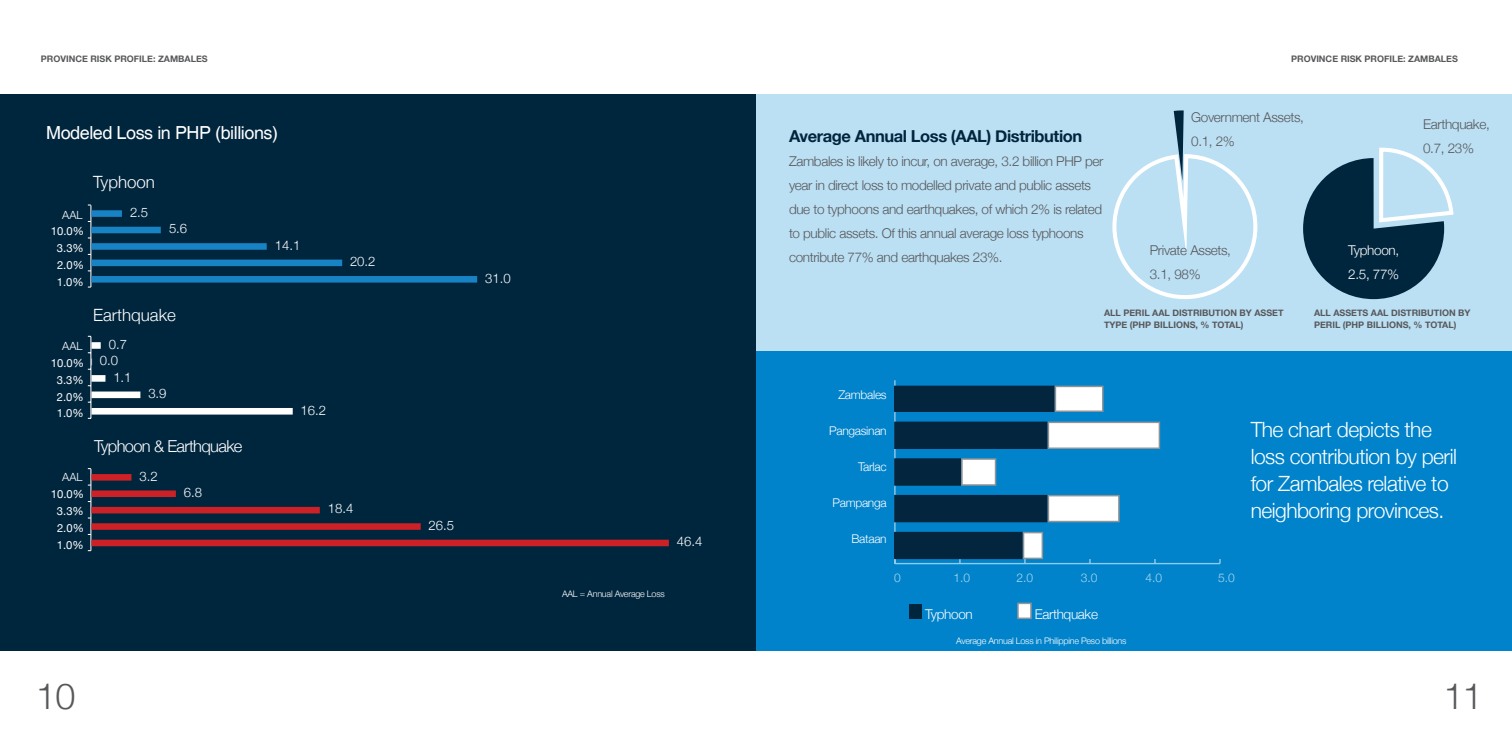
<style>
.page{position:relative;width:1512px;height:756px;background:#fff}
.page>*{position:absolute;margin:0;border:0;box-sizing:border-box;transform-origin:0 0}
.t1{font:300 36px "Helvetica Neue";color:#57585a}
.t2{font:300 21px/27px "Helvetica Neue";letter-spacing:-.025em;color:#fff}
.t3{font:18px "Helvetica";letter-spacing:-.025em;color:#fff}
.t4{font:300 16.95px "Helvetica Neue";color:#fff}
.t5{font:700 16.5px "Helvetica Neue";letter-spacing:-.025em;color:#00263e}
.t6{font:300 16.5px "Helvetica Neue";letter-spacing:-.04em;color:#fff}
.t7{font:300 13.5px/24px "Helvetica Neue";letter-spacing:-.025em;color:#57585a}
.t8{font:300 13.5px/24px "Helvetica Neue";letter-spacing:-.025em;color:#fff}
.t9{font:300 13.2px "Helvetica Neue";color:#fff}
.t10{font:300 12px "Helvetica Neue";letter-spacing:-.025em;color:#fff}
.t11{font:300 12px "Helvetica Neue";color:#add8f0}
.t12{font:11.25px/17px "Helvetica Neue";color:#fff}
.t13{font:300 11.25px "Helvetica Neue";color:#fff}
.t14{font:700 9px/12px "Helvetica Neue";color:#57585a}
.t15{font:300 9px "Helvetica Neue";letter-spacing:-.025em;color:#fff}
</style>
<div class="page">
<div style="left:616px;top:94px;width:896px;height:537px;background:#bbdff3"></div>
<div style="left:717px;top:351px;width:795px;height:300px;background:#0083cb"></div>
<div style="left:909px;top:604px;width:13px;height:15px;background:#00263e"></div>
<div style="left:1017px;top:603px;width:15px;height:16px;background:#fff;border:2px solid #939598"></div>
<svg style="left:1112px;top:110px;width:146px;height:189px"></svg>
<svg style="left:1303px;top:147px;width:151px;height:152px"></svg>
<hr style="left:894px;top:380px;width:2px;height:184px;background:#8dcceb">
<hr style="left:895px;top:563px;width:325px;height:1px;background:#8dcceb">
<svg style="left:894px;top:386px;width:210px;height:26px;background:#395467"></svg>
<svg style="left:894px;top:422px;width:266px;height:27px;background:#677b8a"></svg>
<svg style="left:894px;top:458px;width:102px;height:28px;background:#50697b"></svg>
<svg style="left:894px;top:495px;width:226px;height:27px;background:#4e6677"></svg>
<svg style="left:894px;top:532px;width:149px;height:31px;background:#1e4863"></svg>
<div style="left:0;top:94px;width:756px;height:557px;background:#00263e"></div>
<svg style="left:88px;top:205px;width:389px;height:83px"></svg>
<svg style="left:88px;top:336px;width:205px;height:83px"></svg>
<svg style="left:88px;top:468px;width:581px;height:83px"></svg>
<p class="t14" style="left:41px;top:53px;width:168px">PROVINCE RISK PROFILE: ZAMBALES</p>
<h3 class="t3" style="left:46px;top:123px;width:234px">Modeled Loss in PHP (billions)</h3>
<p class="t4" style="left:93px;top:168px;width:63px">Typhoon</p>
<p class="t13" style="left:62px;top:205px;width:22px">AAL</p>
<p class="t12" style="left:51px;top:223px;width:35px">10.0%</p>
<p class="t12" style="left:57px;top:257px;width:28px">2.0%<br>1.0%</p>
<p class="t12" style="left:57px;top:240px;width:28px">3.3%</p>
<p class="t13" style="left:62px;top:337px;width:22px">AAL</p>
<p class="t12" style="left:51px;top:355px;width:35px">10.0%</p>
<p class="t12" style="left:57px;top:389px;width:28px">2.0%<br>1.0%</p>
<p class="t12" style="left:57px;top:372px;width:28px">3.3%</p>
<p class="t9" style="left:130px;top:201px;width:20px">2.5</p>
<p class="t9" style="left:169px;top:218px;width:20px">5.6</p>
<p class="t4" style="left:93px;top:301px;width:84px">Earthquake</p>
<p class="t9" style="left:109px;top:333px;width:20px">0.7</p>
<p class="t9" style="left:100px;top:350px;width:20px">0.0</p>
<p class="t9" style="left:113px;top:366px;width:20px">1.1</p>
<p class="t9" style="left:148px;top:383px;width:20px">3.9</p>
<p class="t6" style="left:94px;top:432px;width:150px">Typhoon &amp; Earthquake</p>
<p class="t9" style="left:275px;top:234px;width:27px">14.1</p>
<p class="t9" style="left:301px;top:399px;width:27px">16.2</p>
<p class="t9" style="left:350px;top:251px;width:27px">20.2</p>
<p class="t13" style="left:62px;top:468px;width:22px">AAL</p>
<p class="t12" style="left:51px;top:486px;width:35px;text-align:center">10.0%<br>3.3%<br>2.0%<br>1.0%</p>
<p class="t9" style="left:139px;top:465px;width:20px">3.2</p>
<p class="t9" style="left:184px;top:482px;width:20px">6.8</p>
<p class="t9" style="left:328px;top:498px;width:27px">18.4</p>
<p class="t9" style="left:485px;top:267px;width:27px">31.0</p>
<p class="t9" style="left:428px;top:514px;width:27px">26.5</p>
<p class="t9" style="left:677px;top:531px;width:27px">46.4</p>
<p class="t15" style="left:562px;top:587px;width:104px">AAL = Annual Average Loss</p>
<p class="t5" style="left:789px;top:124px;width:295px">Average Annual Loss (AAL) Distribution</p>
<p class="t7" style="left:789px;top:149px;width:316px">Zambales is likely to incur, on average, 3.2 billion PHP per year in direct loss to modelled private and public assets due to typhoons and earthquakes, of which 2% is related to public assets. Of this annual average loss typhoons contribute 77% and earthquakes 23%.</p>
<p class="t14" style="left:1291px;top:53px;width:168px">PROVINCE RISK PROFILE: ZAMBALES</p>
<p class="t7" style="left:1191px;top:104px;width:114px">Government Assets,<br>0.1, 2%</p>
<p class="t7" style="left:1423px;top:111px;width:68px">Earthquake,<br>0.7, 23%</p>
<p class="t7" style="left:1150px;top:237px;width:83px">Private Assets,<br>3.1, 98%</p>
<p class="t8" style="left:1348px;top:237px;width:52px">Typhoon,<br>2.5, 77%</p>
<p class="t14" style="left:1104px;top:307px;width:181px">ALL PERIL AAL DISTRIBUTION BY ASSET<br>TYPE (PHP BILLIONS, % TOTAL)</p>
<p class="t14" style="left:1314px;top:307px;width:158px">ALL ASSETS AAL DISTRIBUTION BY<br>PERIL (PHP BILLIONS, % TOTAL)</p>
<p class="t10" style="left:838px;top:385px;width:50px">Zambales</p>
<p class="t10" style="left:829px;top:421px;width:59px">Pangasinan</p>
<p class="t10" style="left:858px;top:457px;width:30px">Tarlac</p>
<p class="t10" style="left:833px;top:493px;width:56px">Pampanga</p>
<p class="t10" style="left:852px;top:529px;width:37px">Bataan</p>
<p class="t11" style="left:894px;top:568px;width:8px">0</p>
<p class="t11" style="left:953px;top:568px;width:18px">1.0</p>
<p class="t11" style="left:1016px;top:568px;width:18px">2.0</p>
<p class="t11" style="left:1081px;top:568px;width:18px">3.0</p>
<p class="t11" style="left:1145px;top:568px;width:18px">4.0</p>
<p class="t11" style="left:1218px;top:568px;width:18px">5.0</p>
<p class="t8" style="left:925px;top:601px;width:49px">Typhoon</p>
<p class="t8" style="left:1035px;top:601px;width:65px">Earthquake</p>
<p class="t15" style="left:956px;top:634px;width:172px">Average Annual Loss in Philippine Peso billions</p>
<h2 class="t2" style="left:1251px;top:415px;width:208px">The chart depicts the loss contribution by peril for Zambales relative to neighboring provinces.</h2>
<h1 class="t1" style="left:36px;top:667px;width:41px">10</h1>
<h1 class="t1" style="left:1444px;top:667px;width:41px">11</h1>
</div>
